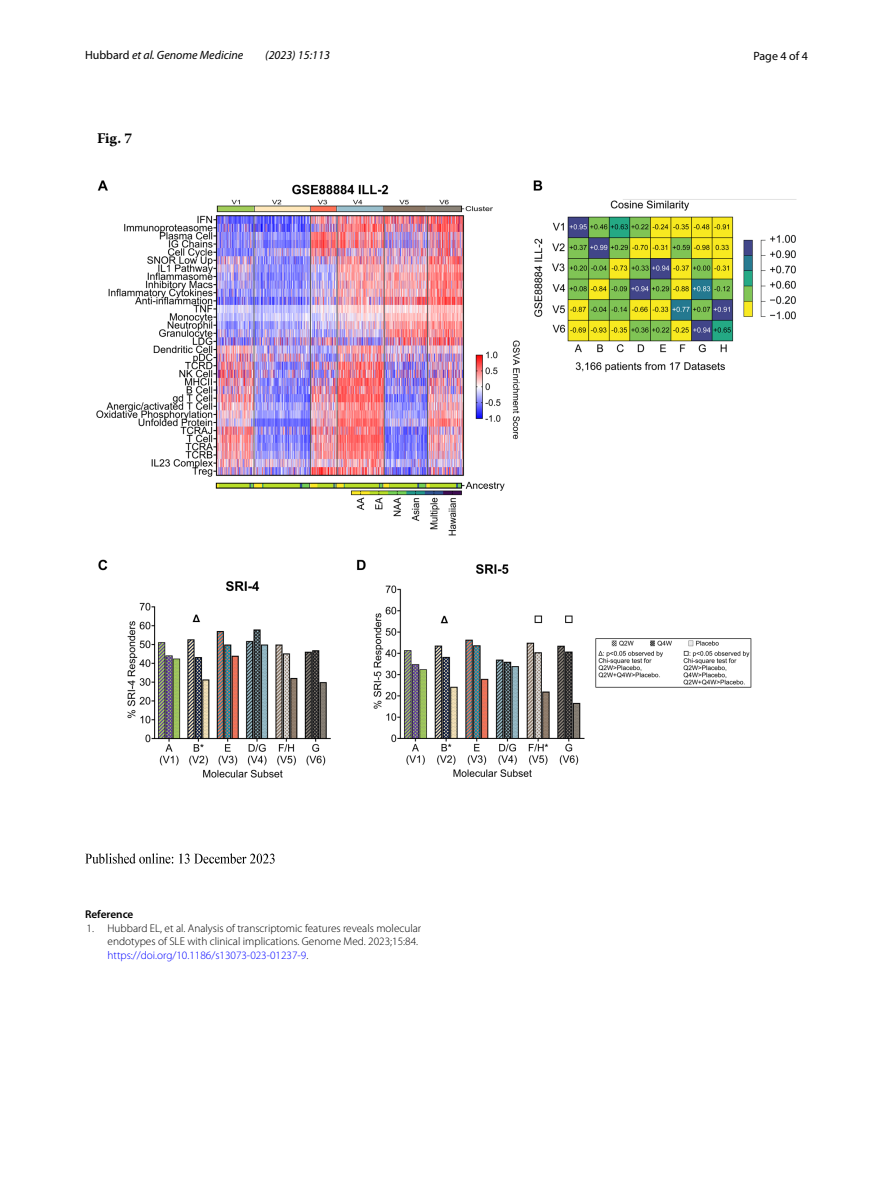
<style>
.page{position:relative;width:893px;height:1187px;background:#fff}
.page>*{position:absolute;margin:0;border:0;box-sizing:border-box;transform-origin:0 0}
.t1{font:700 14.7px "Warnock Pro";color:#000}
.t2{font:italic 12px "Myriad Pro";color:#000}
.t3{font:12px "Myriad Pro";color:#000}
.t4{font:300 11.25px/13.5px "Myriad Pro";color:#000}
.t5{font:600 11.25px "Myriad Pro";color:#000}
.s1{font-style:normal}
.s2{color:#00f}
</style>
<div class="page">
<img style="left:85px;top:853px;width:190px;height:11px">
<img style="left:96px;top:181px;width:701px;height:596px">
<p class="t2" style="left:85px;top:48px;width:160px"><span class="s1">Hubbard</span> et al. Genome Medicine</p>
<p class="t2" style="left:265px;top:48px;width:66px">(2023) 15:113</p>
<p class="t3" style="left:753px;top:48px;width:56px">Page 4 of 4</p>
<h1 class="t1" style="left:97px;top:129px;width:37px">Fig. 7</h1>
<p class="t5" style="left:85px;top:907px;width:50px">Reference</p>
<p class="t4" style="left:108px;top:921px;width:315px;text-indent:-21px">1. Hubbard EL, et al. Analysis of transcriptomic features reveals molecular endotypes of SLE with clinical implications. Genome Med. 2023;15:84. <span class="s2">https://doi.org/10.1186/s13073-023-01237-9</span>.</p>
</div>
